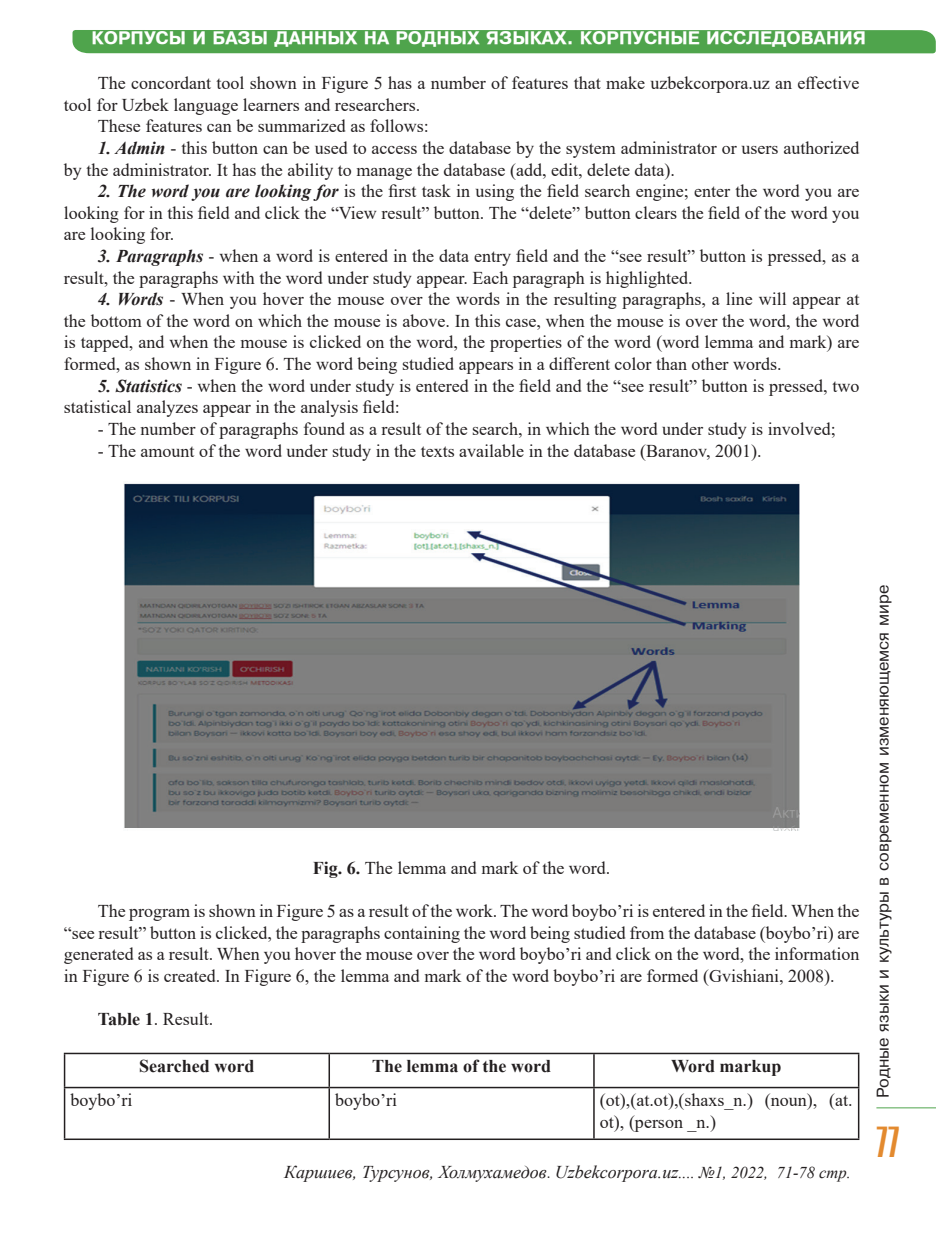
<style>
.page{position:relative;width:936px;height:1234px;background:#fff}
.page>*{position:absolute;margin:0;border:0;box-sizing:border-box;transform-origin:0 0}
.t1{font:36px "Compact Light Tuva";color:#e38a2f}
.t2{font:18px/21.6px "Times New Roman";color:#231f20}
.t3{font:italic 18px "Times New Roman";color:#231f20}
.t4{font:700 18px "Tuv Pragmatica";color:#fff}
.t5{font:700 18px "Times New Roman";color:#231f20}
.t6{font:16.5px "Tuv Pragmatica";color:#231f20}
.s1{font-weight:700;font-style:italic}
.s2{font-weight:700}
.s3{font-style:normal;font-size:15px}
.s4{font-size:16.5px}
</style>
<div class="page">
<hr style="left:876px;top:1107px;width:59px;height:1px;background:#4fa44c">
<div style="left:72px;top:30px;width:863px;height:23px;background:#4fa44c"></div>
<img style="left:124px;top:483px;width:675px;height:347px">
<hr style="left:64px;top:1052px;width:265px;height:1px;background:#231f20">
<hr style="left:64px;top:1053px;width:1px;height:33px;background:#231f20">
<hr style="left:329px;top:1052px;width:265px;height:1px;background:#231f20">
<hr style="left:328px;top:1053px;width:2px;height:33px;background:#231f20">
<hr style="left:594px;top:1052px;width:265px;height:1px;background:#231f20">
<hr style="left:593px;top:1053px;width:1px;height:33px;background:#231f20">
<hr style="left:857px;top:1053px;width:2px;height:33px;background:#231f20">
<hr style="left:64px;top:1086px;width:265px;height:1px;background:#231f20">
<hr style="left:64px;top:1087px;width:1px;height:51px;background:#231f20">
<hr style="left:329px;top:1086px;width:265px;height:1px;background:#231f20">
<hr style="left:328px;top:1087px;width:2px;height:51px;background:#231f20">
<hr style="left:594px;top:1086px;width:265px;height:1px;background:#231f20">
<hr style="left:593px;top:1087px;width:1px;height:51px;background:#231f20">
<hr style="left:857px;top:1087px;width:2px;height:51px;background:#231f20">
<hr style="left:64px;top:1138px;width:265px;height:1px;background:#231f20">
<hr style="left:329px;top:1138px;width:265px;height:1px;background:#231f20">
<hr style="left:594px;top:1138px;width:265px;height:1px;background:#231f20">
<p class="t4" style="left:91px;top:29px;width:776px">КОРПУСЫ И БАЗЫ ДАННЫХ НА РОДНЫХ ЯЗЫКАХ. КОРПУСНЫЕ ИССЛЕДОВАНИЯ</p>
<p class="t2" style="left:98px;top:72px;width:763px">The concordant tool shown in Figure 5 has a number of features that make uzbekcorpora.uz an effective</p>
<p class="t2" style="left:64px;top:93px;width:358px">tool for Uzbek language learners and researchers.</p>
<p class="t2" style="left:98px;top:115px;width:332px">These features can be summarized as follows:</p>
<p class="t2" style="left:64px;top:136px;width:797px;text-indent:34px"><span class="s1">1. Admin</span> - this button can be used to access the database by the system administrator or users authorized by the administrator. It has the ability to manage the database (add, edit, delete data).</p>
<p class="t2" style="left:64px;top:180px;width:797px;text-align:justify;text-indent:34px"><span class="s1">2. The word you are looking for</span> is the first task in using the field search engine; enter the word you are looking for in this field and click the “View result” button. The “delete” button clears the field of the word you are looking for.</p>
<p class="t2" style="left:64px;top:244px;width:797px;text-indent:34px"><span class="s1">3. Paragraphs</span> - when a word is entered in the data entry field and the “see result” button is pressed, as a result, the paragraphs with the word under study appear. Each paragraph is highlighted.</p>
<p class="t2" style="left:64px;top:288px;width:797px;text-align:justify;text-indent:34px"><span class="s1">4. Words</span> - When you hover the mouse over the words in the resulting paragraphs, a line will appear at the bottom of the word on which the mouse is above. In this case, when the mouse is over the word, the word is tapped, and when the mouse is clicked on the word, the properties of the word (word lemma and mark) are formed, as shown in Figure 6. The word being studied appears in a different color than other words.</p>
<p class="t2" style="left:64px;top:374px;width:797px;text-indent:34px"><span class="s1">5. Statistics</span> - when the word under study is entered in the field and the “see result” button is pressed, two statistical analyzes appear in the analysis field:</p>
<p class="t2" style="left:98px;top:417px;width:739px">- The number of paragraphs found as a result of the search, in which the word under study is involved;</p>
<p class="t2" style="left:98px;top:439px;width:665px">- The amount of the word under study in the texts available in the database (Baranov, 2001).</p>
<p class="t2" style="left:313px;top:856px;width:299px"><span class="s2">Fig. 6.</span> The lemma and mark of the word.</p>
<p class="t2" style="left:64px;top:899px;width:797px;text-align:justify;text-indent:34px">The program is shown in Figure 5 as a result of the work. The word boybo’ri is entered in the field. When the “see result” button is clicked, the paragraphs containing the word being studied from the database (boybo’ri) are generated as a result. When you hover the mouse over the word boybo’ri and click on the word, the information in Figure 6 is created. In Figure 6, the lemma and mark of the word boybo’ri are formed (Gvishiani, 2008).</p>
<p class="t2" style="left:98px;top:1007px;width:117px"><span class="s2">Table 1</span>. Result.</p>
<p class="t5" style="left:139px;top:1052px;width:117px">Searched word</p>
<p class="t5" style="left:372px;top:1052px;width:180px">The lemma of the word</p>
<p class="t5" style="left:671px;top:1052px;width:112px">Word markup</p>
<p class="t2" style="left:71px;top:1088px;width:63px">boybo’ri</p>
<p class="t2" style="left:335px;top:1088px;width:63px">boybo’ri</p>
<p class="t2" style="left:600px;top:1088px;width:254px">(ot),(at.ot),(shaxs_n.) (noun), (at. ot), (person _n.)</p>
<p class="t3" style="left:284px;top:1159px;width:568px">Каршиев, Турсунов, Холмухамедов<span class="s3">.</span> Uzbekcorpora.uz<span class="s4">.... №1, 2022, 71-78 стр.</span></p>
<p class="t6" style="left:874px;top:1097px;width:514px;rotate:-90deg">Родные языки и культуры в современном изменяющемся мире</p>
<h1 class="t1" style="left:876px;top:1120px;width:25px">77</h1>
</div>
